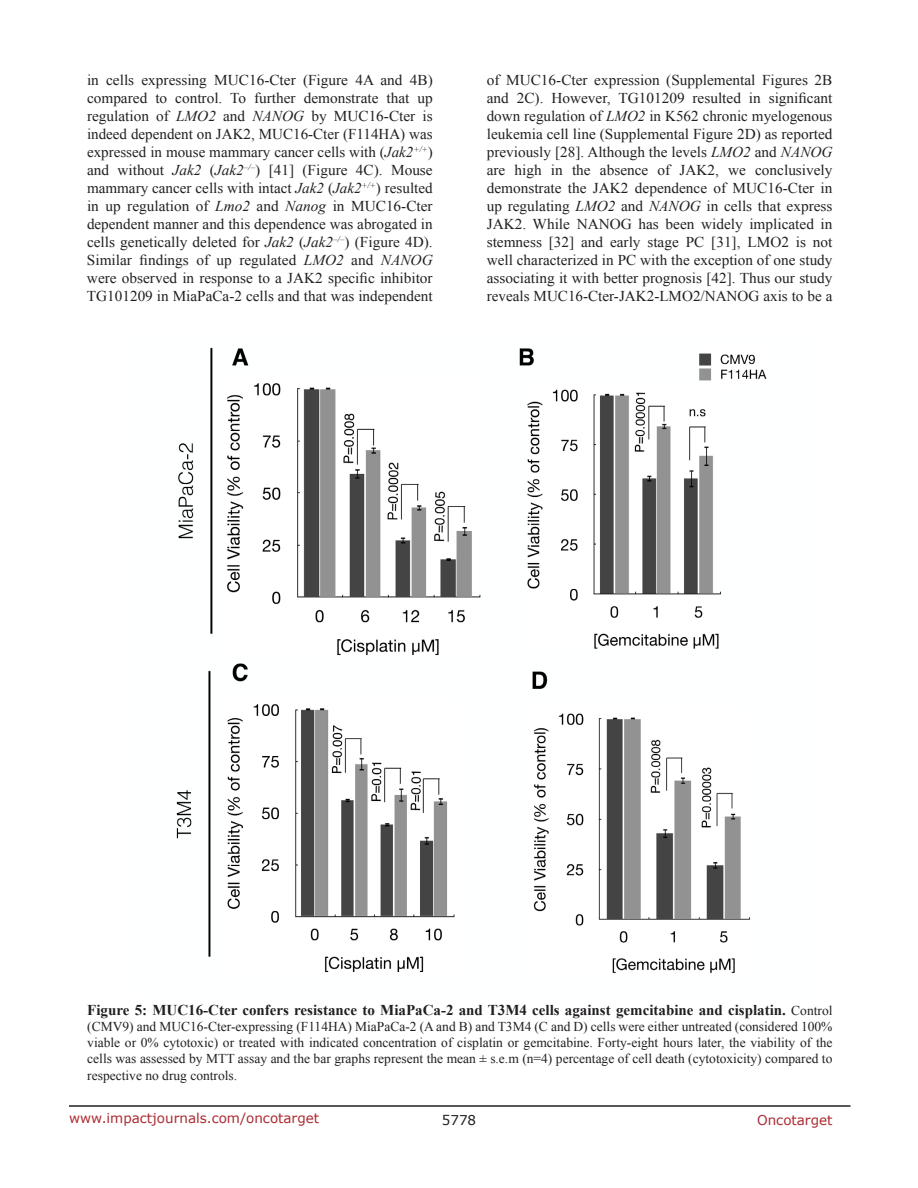
<style>
.page{position:relative;width:918px;height:1188px;background:#fff}
.page>*{position:absolute;margin:0;border:0;box-sizing:border-box;transform-origin:0 0}
.BodyText{font:15px/18px "Times New Roman";color:#221f22;text-align:justify}
.FigureText{font:700 15px "Times New Roman";color:#221f22}
.FigureText-2{font:13.5px/16.2px "Times New Roman";color:#221f22;text-align:justify}
.t1{font:13.5px "Verdana";color:#ac2b31}
.t2{font:13.5px "Verdana";color:#221f22}
.s1{font-style:italic}
.s2{font-weight:400;font-size:13.5px}
</style>
<div class="page">
<hr style="left:69px;top:1105px;width:781px;height:2px;background:#231f20">
<img style="left:176px;top:347px;width:591px;height:626px">
<p class="BodyText" style="left:87px;top:71px;width:347px">in cells expressing MUC16-Cter (Figure 4A and 4B) compared to control. To further demonstrate that up regulation of <span class="s1">LMO2</span> and <span class="s1">NANOG</span> by MUC16-Cter is indeed dependent on JAK2, MUC16-Cter (F114HA) was expressed in mouse mammary cancer cells with (<span class="s1">Jak2</span><sup>+/+</sup>) and without <span class="s1">Jak2</span> (<span class="s1">Jak2</span><sup>–/–</sup>) [41] (Figure 4C). Mouse mammary cancer cells with intact <span class="s1">Jak2</span> (<span class="s1">Jak2</span><sup>+/+</sup>) resulted in up regulation of <span class="s1">Lmo2</span> and <span class="s1">Nanog</span> in MUC16-Cter dependent manner and this dependence was abrogated in cells genetically deleted for <span class="s1">Jak2</span> (<span class="s1">Jak2</span><sup>–/–</sup>) (Figure 4D).<br>Similar findings of up regulated <span class="s1">LMO2</span> and <span class="s1">NANOG </span>were observed in response to a JAK2 specific inhibitor TG101209 in MiaPaCa-2 cells and that was independent</p>
<p class="BodyText" style="left:487px;top:71px;width:347px">of MUC16-Cter expression (Supplemental Figures 2B and 2C). However, TG101209 resulted in significant down regulation of <span class="s1">LMO2</span> in K562 chronic myelogenous leukemia cell line (Supplemental Figure 2D) as reported previously [28]. Although the levels <span class="s1">LMO2</span> and <span class="s1">NANOG </span>are high in the absence of JAK2, we conclusively demonstrate the JAK2 dependence of MUC16-Cter in up regulating <span class="s1">LMO2</span> and <span class="s1">NANOG</span> in cells that express JAK2. While NANOG has been widely implicated in stemness [32] and early stage PC [31], LMO2 is not well characterized in PC with the exception of one study associating it with better prognosis [42]. Thus our study reveals MUC16-Cter-JAK2-LMO2/NANOG axis to be a</p>
<p class="FigureText" style="left:87px;top:999px;width:747px">Figure 5: MUC16-Cter confers resistance to MiaPaCa-2 and T3M4 cells against gemcitabine and cisplatin. <span class="s2">Control</span></p>
<p class="FigureText-2" style="left:87px;top:1018px;width:747px">(CMV9) and MUC16-Cter-expressing (F114HA) MiaPaCa-2 (A and B) and T3M4 (C and D) cells were either untreated (considered 100% viable or 0% cytotoxic) or treated with indicated concentration of cisplatin or gemcitabine. Forty-eight hours later, the viability of the cells was assessed by MTT assay and the bar graphs represent the mean ± s.e.m (n=4) percentage of cell death (cytotoxicity) compared to respective no drug controls.</p>
<p class="t1" style="left:69px;top:1109px;width:252px">www.impactjournals.com/oncotarget</p>
<p class="t2" style="left:442px;top:1111px;width:36px">5778</p>
<p class="t1" style="left:757px;top:1111px;width:77px">Oncotarget</p>
</div>
